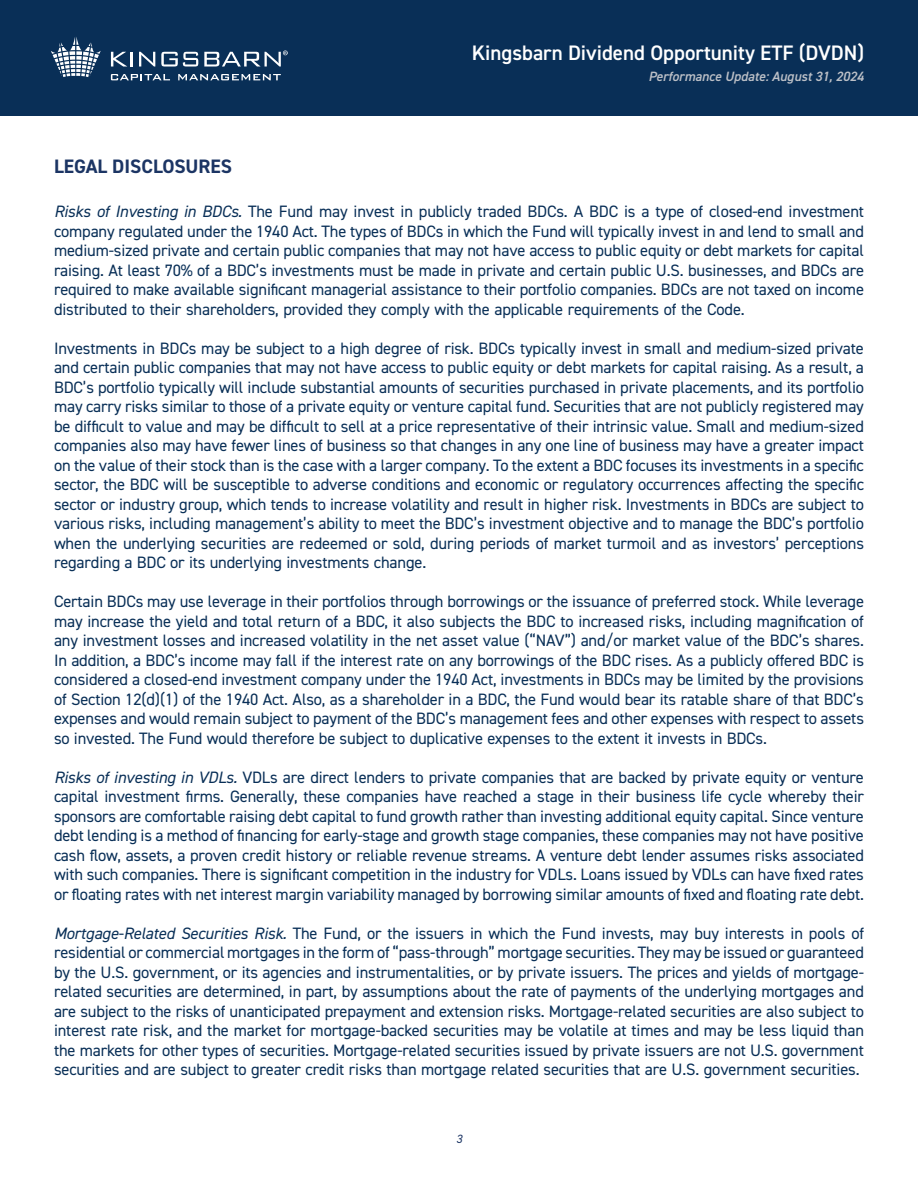
<style>
.page{position:relative;width:918px;height:1188px;background:#fff}
.page>*{position:absolute;margin:0;border:0;box-sizing:border-box;transform-origin:0 0}
.t1{font:600 21px "DIN2014";color:#fff}
.t2{font:700 19.5px "DIN2014";color:#1c3564}
.t3{font:16.5px/19.5px "DIN2014";letter-spacing:-.01em;color:#092f57;text-align:justify}
.t4{font:italic 600 13.5px "DIN2014";color:#bcc0c7}
.t5{font:italic 12px "DIN2014";color:#1c3564}
.s1{font-style:italic}
</style>
<div class="page">
<div style="left:0;top:0;width:918px;height:116px;background:#092f57"></div>
<svg style="left:111px;top:52px;width:16px;height:15px"></svg>
<hr style="left:130px;top:52px;width:3px;height:15px;background:#fff">
<svg style="left:139px;top:52px;width:16px;height:15px"></svg>
<svg style="left:161px;top:52px;width:37px;height:15px"></svg>
<svg style="left:51px;top:37px;width:50px;height:40px"></svg>
<svg style="left:111px;top:74px;width:59px;height:6px"></svg>
<svg style="left:178px;top:74px;width:103px;height:6px"></svg>
<svg style="left:204px;top:51px;width:84px;height:16px"></svg>
<p class="t1" style="left:472px;top:38px;width:394px">Kingsbarn Dividend Opportunity ETF (DVDN)</p>
<p class="t4" style="left:649px;top:68px;width:217px">Performance Update: August 31, 2024</p>
<p class="t2" style="left:54px;top:153px;width:180px">LEGAL DISCLOSURES</p>
<p class="t3" style="left:54px;top:201px;width:812px"><span class="s1">Risks of Investing in BDCs.</span> The Fund may invest in publicly traded BDCs. A BDC is a type of closed-end investment company regulated under the 1940 Act. The types of BDCs in which the Fund will typically invest in and lend to small and medium-sized private and certain public companies that may not have access to public equity or debt markets for capital raising. At least 70% of a BDC’s investments must be made in private and certain public U.S. businesses, and BDCs are required to make available significant managerial assistance to their portfolio companies. BDCs are not taxed on income distributed to their shareholders, provided they comply with the applicable requirements of the Code.</p>
<p class="t3" style="left:54px;top:338px;width:812px">Investments in BDCs may be subject to a high degree of risk. BDCs typically invest in small and medium-sized private and certain public companies that may not have access to public equity or debt markets for capital raising. As a result, a BDC’s portfolio typically will include substantial amounts of securities purchased in private placements, and its portfolio may carry risks similar to those of a private equity or venture capital fund. Securities that are not publicly registered may be difficult to value and may be difficult to sell at a price representative of their intrinsic value. Small and medium-sized companies also may have fewer lines of business so that changes in any one line of business may have a greater impact on the value of their stock than is the case with a larger company. To the extent a BDC focuses its investments in a specific sector, the BDC will be susceptible to adverse conditions and economic or regulatory occurrences affecting the specific sector or industry group, which tends to increase volatility and result in higher risk. Investments in BDCs are subject to various risks, including management’s ability to meet the BDC’s investment objective and to manage the BDC’s portfolio when the underlying securities are redeemed or sold, during periods of market turmoil and as investors’ perceptions regarding a BDC or its underlying investments change.</p>
<p class="t3" style="left:54px;top:591px;width:812px">Certain BDCs may use leverage in their portfolios through borrowings or the issuance of preferred stock. While leverage may increase the yield and total return of a BDC, it also subjects the BDC to increased risks, including magnification of any investment losses and increased volatility in the net asset value (“NAV”) and/or market value of the BDC’s shares.<br>In addition, a BDC’s income may fall if the interest rate on any borrowings of the BDC rises. As a publicly offered BDC is considered a closed-end investment company under the 1940 Act, investments in BDCs may be limited by the provisions of Section 12(d)(1) of the 1940 Act. Also, as a shareholder in a BDC, the Fund would bear its ratable share of that BDC’s expenses and would remain subject to payment of the BDC’s management fees and other expenses with respect to assets so invested. The Fund would therefore be subject to duplicative expenses to the extent it invests in BDCs.</p>
<p class="t3" style="left:54px;top:767px;width:812px"><span class="s1">Risks of investing in VDLs.</span> VDLs are direct lenders to private companies that are backed by private equity or venture capital investment firms. Generally, these companies have reached a stage in their business life cycle whereby their sponsors are comfortable raising debt capital to fund growth rather than investing additional equity capital. Since venture debt lending is a method of financing for early-stage and growth stage companies, these companies may not have positive cash flow, assets, a proven credit history or reliable revenue streams. A venture debt lender assumes risks associated with such companies. There is significant competition in the industry for VDLs. Loans issued by VDLs can have fixed rates or floating rates with net interest margin variability managed by borrowing similar amounts of fixed and floating rate debt.</p>
<p class="t3" style="left:54px;top:923px;width:812px"><span class="s1">Mortgage-Related Securities Risk.</span> The Fund, or the issuers in which the Fund invests, may buy interests in pools of residential or commercial mortgages in the form of “pass-through” mortgage securities. They may be issued or guaranteed by the U.S. government, or its agencies and instrumentalities, or by private issuers. The prices and yields of mortgage&shy;related securities are determined, in part, by assumptions about the rate of payments of the underlying mortgages and are subject to the risks of unanticipated prepayment and extension risks. Mortgage-related securities are also subject to interest rate risk, and the market for mortgage-backed securities may be volatile at times and may be less liquid than the markets for other types of securities. Mortgage-related securities issued by private issuers are not U.S. government securities and are subject to greater credit risks than mortgage related securities that are U.S. government securities.</p>
<p class="t5" style="left:456px;top:1132px;width:7px">3</p>
</div>
